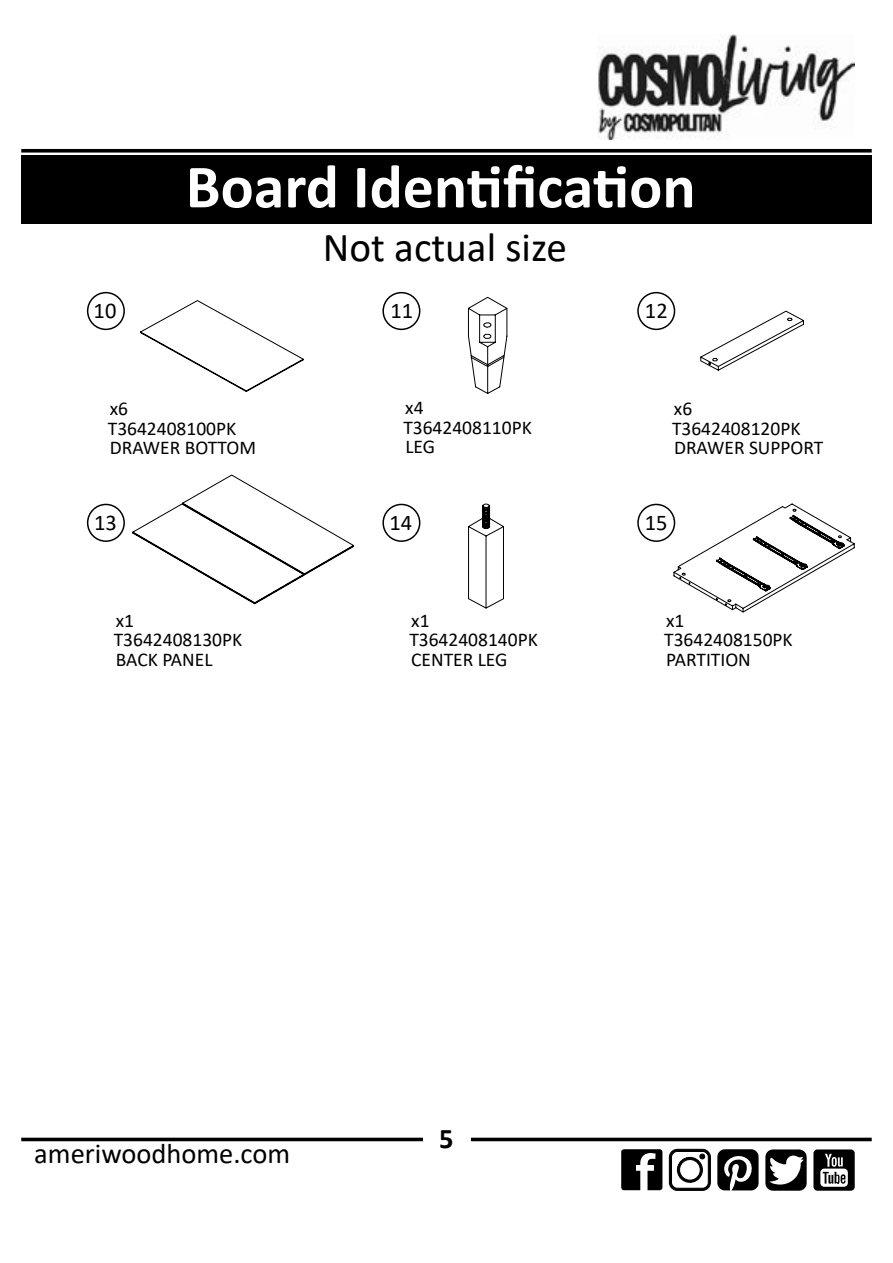
<style>
.page{position:relative;width:893px;height:1263px;background:#fff}
.page>*{position:absolute;margin:0;border:0;box-sizing:border-box;transform-origin:0 0}
.t1{font:700 61.95px "Calibri";color:#fff}
.t2{font:41.25px "Calibri";color:#000}
.t3{font:28.5px "Calibri";color:#000}
.t4{font:700 28.5px "Calibri";color:#000}
.t5{font:22.5px "Calibri";color:#000}
.t6{font:19.5px/19.5px "Calibri";color:#000}
</style>
<div class="page">
<svg style="left:21px;top:149px;width:851px;height:4px;background:#1b1b1b"></svg>
<hr style="left:21px;top:1138px;width:851px;height:3px;background:#000">
<div style="left:21px;top:155px;width:851px;height:68px;background:#000"></div>
<div style="left:423px;top:1127px;width:47px;height:136px;background:#fff"></div>
<svg style="left:621px;top:1149px;width:41px;height:41px"></svg>
<svg style="left:717px;top:1149px;width:42px;height:42px"></svg>
<svg style="left:765px;top:1149px;width:42px;height:42px"></svg>
<svg style="left:813px;top:1149px;width:42px;height:42px"></svg>
<svg style="left:669px;top:1149px;width:42px;height:41px"></svg>
<div style="left:87px;top:292px;width:38px;height:38px;border:2px solid #000;border-radius:50%"></div>
<div style="left:382px;top:292px;width:38px;height:38px;border:2px solid #000;border-radius:50%"></div>
<div style="left:637px;top:292px;width:38px;height:38px;border:2px solid #000;border-radius:50%"></div>
<div style="left:87px;top:504px;width:38px;height:38px;border:2px solid #000;border-radius:50%"></div>
<div style="left:382px;top:504px;width:38px;height:38px;border:2px solid #000;border-radius:50%"></div>
<div style="left:637px;top:504px;width:38px;height:38px;border:2px solid #000;border-radius:50%"></div>
<svg style="left:140px;top:300px;width:164px;height:92px"></svg>
<svg style="left:700px;top:311px;width:104px;height:60px"></svg>
<svg style="left:468px;top:297px;width:40px;height:97px"></svg>
<svg style="left:673px;top:503px;width:182px;height:110px"></svg>
<svg style="left:468px;top:503px;width:36px;height:106px"></svg>
<svg style="left:132px;top:474px;width:222px;height:130px"></svg>
<img style="left:597px;top:34px;width:258px;height:105px">
<p class="t5" style="left:94px;top:295px;width:24px">10</p>
<h1 class="t1" style="left:186px;top:143px;width:511px">Board Identfcaton</h1>
<h2 class="t2" style="left:323px;top:218px;width:246px">Not actual size</h2>
<p class="t5" style="left:391px;top:295px;width:24px">11</p>
<p class="t5" style="left:645px;top:295px;width:24px">12</p>
<p class="t6" style="left:108px;top:398px;width:150px">x6<br>T3642408100PK<br>DRAWER BOTTOM</p>
<p class="t6" style="left:403px;top:398px;width:130px">x4<br>T3642408110PK<br>LEG</p>
<p class="t6" style="left:672px;top:398px;width:153px">x6<br>T3642408120PK<br>DRAWER SUPPORT</p>
<p class="t5" style="left:94px;top:507px;width:24px">13</p>
<p class="t5" style="left:390px;top:507px;width:24px">14</p>
<p class="t5" style="left:645px;top:507px;width:24px">15</p>
<p class="t6" style="left:114px;top:610px;width:130px">x1<br>T3642408130PK<br>BACK PANEL</p>
<p class="t6" style="left:409px;top:610px;width:130px">x1<br>T3642408140PK<br>CENTER LEG</p>
<p class="t6" style="left:664px;top:610px;width:130px">x1<br>T3642408150PK<br>PARTITION</p>
<h3 class="t3" style="left:34px;top:1134px;width:257px">ameriwoodhome.com</h3>
<h3 class="t4" style="left:439px;top:1119px;width:16px">5</h3>
</div>
